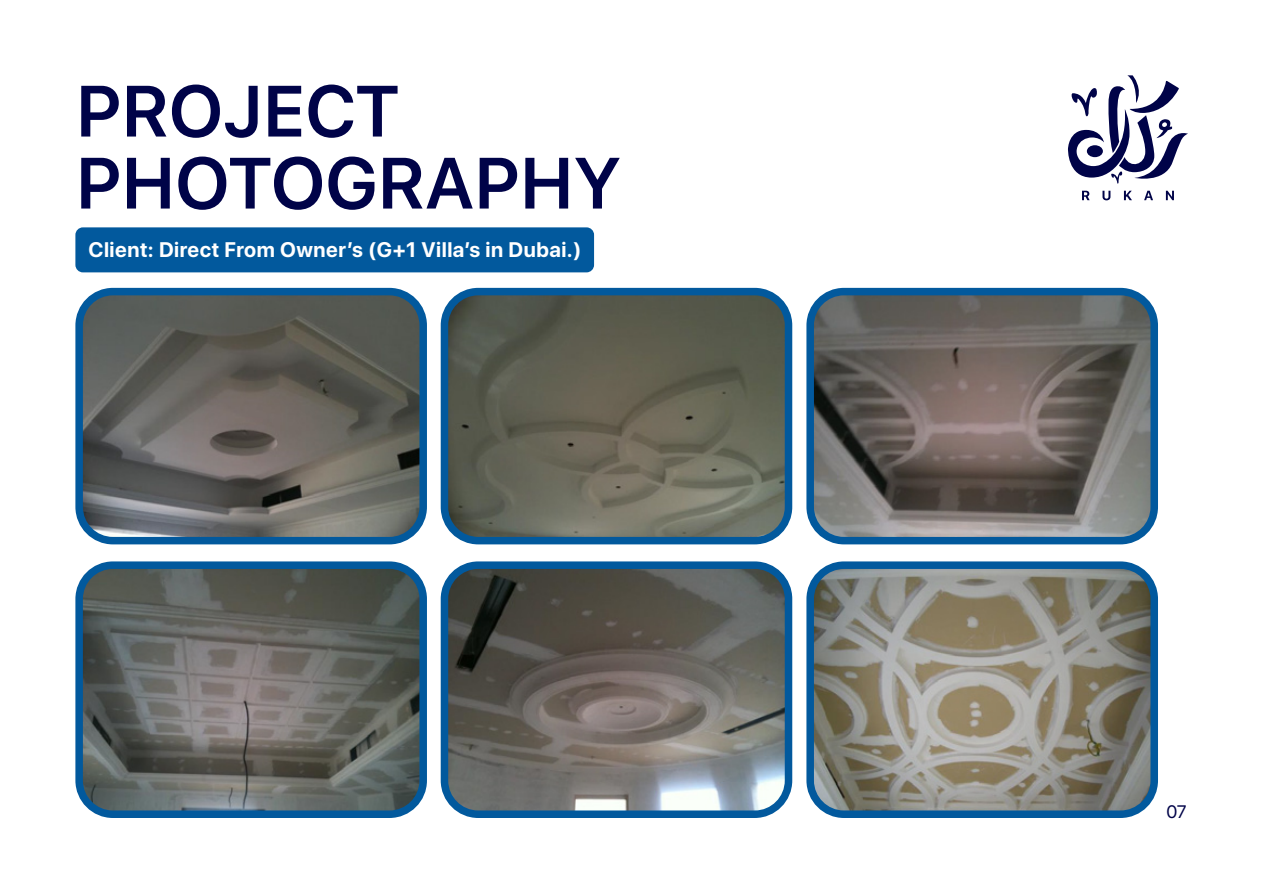
<style>
.page{position:relative;width:1263px;height:893px;background:#fff}
.page>*{position:absolute;margin:0;border:0;box-sizing:border-box;transform-origin:0 0}
.t1{font:600 72px/72px "SF Pro Text";letter-spacing:-.025em;color:#000348}
.t2{font:700 21px "SF Pro Display";letter-spacing:.025em;color:#fff}
.t3{font:18px "SF Pro Display";color:#000348}
</style>
<div class="page">
<div style="left:75px;top:227px;width:519px;height:45px;background:#02599d;border-radius:8px"></div>
<div style="left:75px;top:288px;width:352px;height:256px;background:#02599d;border-radius:38px"></div>
<img style="left:83px;top:295px;width:336px;height:242px">
<div style="left:441px;top:288px;width:351px;height:256px;background:#02599d;border-radius:38px"></div>
<img style="left:448px;top:295px;width:337px;height:242px">
<div style="left:806px;top:288px;width:352px;height:256px;background:#02599d;border-radius:38px"></div>
<img style="left:814px;top:295px;width:336px;height:242px">
<div style="left:75px;top:561px;width:352px;height:257px;background:#02599d;border-radius:38px"></div>
<img style="left:83px;top:569px;width:336px;height:241px">
<div style="left:441px;top:561px;width:351px;height:257px;background:#02599d;border-radius:38px"></div>
<img style="left:448px;top:569px;width:337px;height:241px">
<div style="left:806px;top:561px;width:352px;height:257px;background:#02599d;border-radius:38px"></div>
<img style="left:814px;top:569px;width:336px;height:241px">
<svg style="left:1082px;top:191px;width:7px;height:9px"></svg>
<svg style="left:1102px;top:191px;width:8px;height:9px"></svg>
<svg style="left:1124px;top:191px;width:8px;height:9px"></svg>
<svg style="left:1144px;top:191px;width:9px;height:9px"></svg>
<svg style="left:1166px;top:191px;width:8px;height:9px"></svg>
<svg style="left:1068px;top:75px;width:120px;height:109px"></svg>
<h1 class="t1" style="left:75px;top:79px;width:549px">PROJECT<br>PHOTOGRAPHY</h1>
<p class="t2" style="left:89px;top:237px;width:494px">Client: Direct From Owner’s (G+1 Villa’s in Dubai.)</p>
<p class="t3" style="left:1166px;top:798px;width:22px">07</p>
</div>
